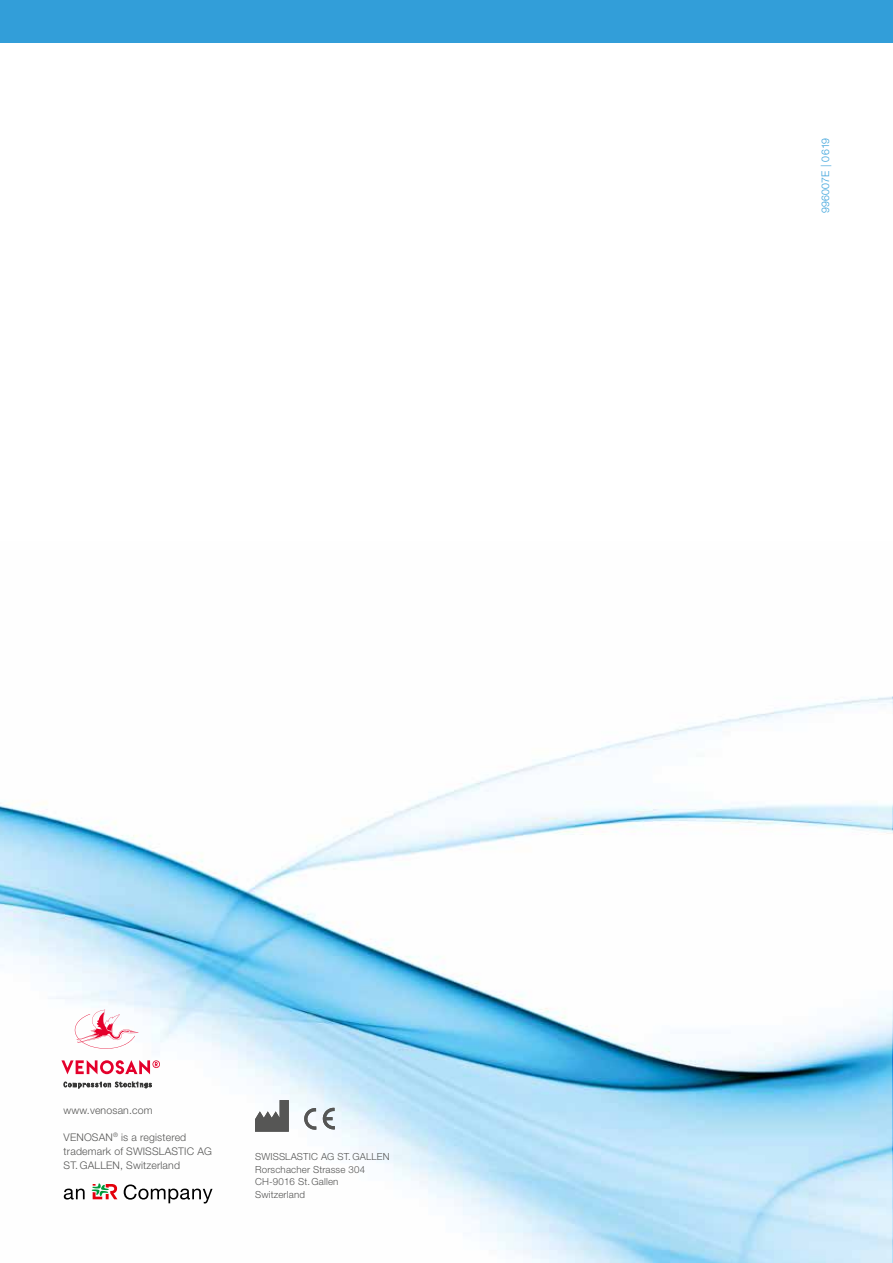
<style>
.page{position:relative;width:893px;height:1263px;background:#fff}
.page>*{position:absolute;margin:0;border:0;box-sizing:border-box;transform-origin:0 0}
.t1{font:300 10.5px/13.8px "Helvetica Neue LT Std";letter-spacing:.015em;color:#565655}
.t2{font:300 10.5px "Helvetica Neue LT Std";letter-spacing:.015em;color:#329ed9}
.t3{font:300 9.75px/12.8px "Helvetica Neue LT Std";letter-spacing:.015em;color:#565655}
</style>
<div class="page">
<img style="left:0;top:696px;width:893px;height:567px">
<div style="left:0;top:0;width:893px;height:43px;background:#329ed9"></div>
<svg style="left:255px;top:1100px;width:33px;height:32px"></svg>
<svg style="left:304px;top:1108px;width:31px;height:22px"></svg>
<svg style="left:61px;top:1060px;width:99px;height:14px"></svg>
<svg style="left:64px;top:1082px;width:87px;height:6px"></svg>
<svg style="left:75px;top:1010px;width:64px;height:39px"></svg>
<svg style="left:64px;top:1183px;width:149px;height:20px"></svg>
<p class="t1" style="left:64px;top:1104px;width:90px">www.venosan.com</p>
<p class="t1" style="left:64px;top:1131px;width:150px">VENOSAN<sup>®</sup> is a registered trademark of SWISSLASTIC AG<br>ST. GALLEN, Switzerland</p>
<p class="t3" style="left:255px;top:1151px;width:136px">SWISSLASTIC AG ST. GALLEN<br>Rorschacher Strasse 304<br>CH-9016 St. Gallen<br>Switzerland</p>
<p class="t2" style="left:821px;top:213px;width:76px;rotate:-90deg">996007E | 0619</p>
</div>
